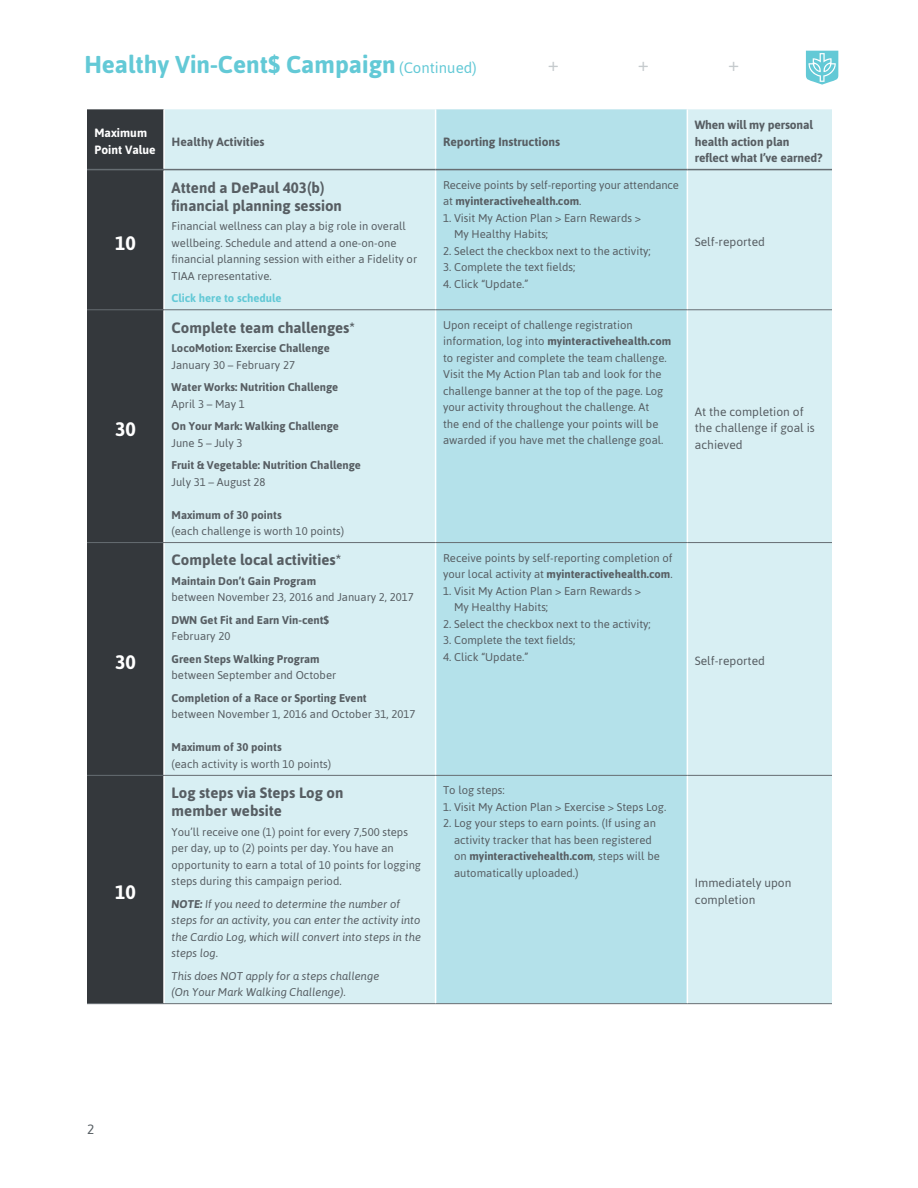
<style>
.page{position:relative;width:918px;height:1188px;background:#fff}
.page>*{position:absolute;margin:0;border:0;box-sizing:border-box;transform-origin:0 0}
.t1{font:700 24.3px "Asap";color:#63c9d6}
.t2{font:19.95px "Asap";color:#c5cacd}
.t3{font:19.95px "Asap";color:#f2f4f5}
.t4{font:19.95px "Asap";color:#e6e8ea}
.t5{font:19.95px "Asap";color:#dadde0}
.t6{font:700 19.5px "Asap";color:#fff}
.t7{font:700 15px/18px "Asap";color:#575e63}
.Intro_Text{font:13.5px "Asap";color:#575e63}
.t8{font:12px/16.5px "Asap";color:#575e63}
.t9{font:700 12px/16.5px "Asap";letter-spacing:-.01em;color:#575e63}
.t10{font:700 12px/16.5px "Asap";color:#fff}
.t11{font:11.25px/16.5px "Asap";color:#575e63}
.t12{font:700 11.25px/16.5px "Asap";color:#575e63}
.t13{font:italic 11.25px/16.5px "Asap";color:#575e63}
.t14{font:700 11.25px "Asap";color:#63c9d6}
.s1{font-weight:400;font-size:15px}
.s2{font-weight:700}
.s3{font-weight:400}
</style>
<div class="page">
<svg style="left:806px;top:51px;width:32px;height:34px"></svg>
<div style="left:87px;top:109px;width:76px;height:894px;background:#34383c"></div>
<div style="left:165px;top:109px;width:667px;height:894px;background:#d8eff3"></div>
<div style="left:436px;top:109px;width:251px;height:894px;background:#b4e1ea"></div>
<hr style="left:435px;top:170px;width:1px;height:139px;background:#fff">
<hr style="left:687px;top:170px;width:1px;height:139px;background:#fff">
<hr style="left:435px;top:310px;width:1px;height:232px;background:#fff">
<hr style="left:687px;top:310px;width:1px;height:232px;background:#fff">
<hr style="left:435px;top:543px;width:1px;height:232px;background:#fff">
<hr style="left:687px;top:543px;width:1px;height:232px;background:#fff">
<hr style="left:435px;top:776px;width:1px;height:227px;background:#fff">
<hr style="left:687px;top:776px;width:1px;height:227px;background:#fff">
<hr style="left:435px;top:109px;width:1px;height:60px;background:#fff">
<hr style="left:687px;top:109px;width:1px;height:60px;background:#fff">
<hr style="left:87px;top:169px;width:77px;height:1px;background:#666d72">
<hr style="left:164px;top:169px;width:272px;height:1px;background:#666d72">
<hr style="left:436px;top:169px;width:251px;height:1px;background:#666d72">
<hr style="left:687px;top:169px;width:145px;height:1px;background:#666d72">
<hr style="left:87px;top:309px;width:77px;height:1px;background:#666d72">
<hr style="left:164px;top:309px;width:272px;height:1px;background:#666d72">
<hr style="left:436px;top:309px;width:251px;height:1px;background:#666d72">
<hr style="left:687px;top:309px;width:145px;height:1px;background:#666d72">
<hr style="left:87px;top:542px;width:77px;height:1px;background:#666d72">
<hr style="left:164px;top:542px;width:272px;height:1px;background:#666d72">
<hr style="left:436px;top:542px;width:251px;height:1px;background:#666d72">
<hr style="left:687px;top:542px;width:145px;height:1px;background:#666d72">
<hr style="left:87px;top:775px;width:77px;height:1px;background:#666d72">
<hr style="left:164px;top:775px;width:272px;height:1px;background:#666d72">
<hr style="left:436px;top:775px;width:251px;height:1px;background:#666d72">
<hr style="left:687px;top:775px;width:145px;height:1px;background:#666d72">
<hr style="left:87px;top:1003px;width:77px;height:1px;background:#666d72">
<hr style="left:164px;top:1003px;width:272px;height:1px;background:#666d72">
<hr style="left:436px;top:1003px;width:251px;height:1px;background:#666d72">
<hr style="left:687px;top:1003px;width:145px;height:1px;background:#666d72">
<p class="t1" style="left:84px;top:48px;width:394px">Healthy Vin-Cent$ Campaign <span class="s1">(Continued)</span></p>
<p class="t2" style="left:97px;top:51px;width:13px">+</p>
<p class="t2" style="left:187px;top:51px;width:13px">+</p>
<p class="t2" style="left:277px;top:51px;width:13px">+</p>
<p class="t2" style="left:367px;top:51px;width:13px">+</p>
<p class="t2" style="left:458px;top:51px;width:13px">+</p>
<p class="t2" style="left:548px;top:51px;width:13px">+</p>
<p class="t2" style="left:638px;top:51px;width:13px">+</p>
<p class="t2" style="left:728px;top:51px;width:13px">+</p>
<p class="t5" style="left:97px;top:111px;width:13px">+</p>
<p class="t10" style="left:94px;top:124px;width:63px">Maximum<br>Point Value</p>
<p class="t9" style="left:172px;top:133px;width:95px">Healthy Activities</p>
<p class="t9" style="left:443px;top:133px;width:119px">Reporting Instructions</p>
<p class="t6" style="left:115px;top:230px;width:22px">10</p>
<p class="t6" style="left:115px;top:416px;width:22px">30</p>
<p class="t7" style="left:172px;top:178px;width:172px">Attend a DePaul 403(b) financial planning session</p>
<p class="t11" style="left:172px;top:218px;width:247px">Financial wellness can play a big role in overall wellbeing. Schedule and attend a one-on-one financial planning session with either a Fidelity or TIAA representative.</p>
<p class="t14" style="left:172px;top:291px;width:112px">Click here to schedule</p>
<p class="t4" style="left:187px;top:171px;width:13px">+</p>
<p class="t4" style="left:277px;top:171px;width:13px">+</p>
<p class="t3" style="left:187px;top:232px;width:13px">+</p>
<p class="t3" style="left:277px;top:232px;width:13px">+</p>
<p class="t3" style="left:367px;top:232px;width:13px">+</p>
<p class="t11" style="left:443px;top:176px;width:237px">Receive points by self-reporting your attendance at <span class="s2">myinteractivehealth.com</span>.</p>
<p class="t11" style="left:454px;top:209px;width:189px;text-indent:-11px">1. Visit My Action Plan &gt; Earn Rewards &gt;<br>My Healthy Habits;</p>
<p class="t11" style="left:443px;top:242px;width:209px">2. Select the checkbox next to the activity;</p>
<p class="t11" style="left:443px;top:259px;width:134px">3. Complete the text fields;</p>
<p class="t11" style="left:443px;top:275px;width:87px">4. Click “Update.”</p>
<p class="t4" style="left:458px;top:171px;width:13px">+</p>
<p class="t4" style="left:548px;top:171px;width:13px">+</p>
<p class="t4" style="left:638px;top:171px;width:13px">+</p>
<p class="t3" style="left:458px;top:232px;width:13px">+</p>
<p class="t3" style="left:548px;top:232px;width:13px">+</p>
<p class="t3" style="left:638px;top:232px;width:13px">+</p>
<p class="t7" style="left:172px;top:318px;width:185px">Complete team challenges*</p>
<p class="t12" style="left:172px;top:339px;width:160px">LocoMotion: Exercise Challenge<br><span class="s3">January 30 – February 27</span></p>
<p class="t12" style="left:172px;top:378px;width:168px">Water Works: Nutrition Challenge<br><span class="s3">April 3 – May 1</span></p>
<p class="t12" style="left:172px;top:417px;width:169px">On Your Mark: Walking Challenge<br><span class="s3">June 5 – July 3</span></p>
<p class="t12" style="left:172px;top:456px;width:191px">Fruit &amp; Vegetable: Nutrition Challenge<br><span class="s3">July 31 – August 28</span></p>
<p class="t11" style="left:172px;top:506px;width:174px"><span class="s2">Maximum of 30 points<br></span>(each challenge is worth 10 points)</p>
<p class="t11" style="left:443px;top:316px;width:230px">Upon receipt of challenge registration information, log into <span class="s2">myinteractivehealth.com </span>to register and complete the team challenge.<br>Visit the My Action Plan tab and look for the challenge banner at the top of the page. Log your activity throughout the challenge. At<br>the end of the challenge your points will be awarded if you have met the challenge goal.</p>
<p class="t9" style="left:695px;top:116px;width:129px">When will my personal health action plan reflect what I’ve earned?</p>
<p class="t5" style="left:728px;top:111px;width:13px">+</p>
<p class="t8" style="left:695px;top:233px;width:72px">Self-reported</p>
<p class="t3" style="left:728px;top:232px;width:13px">+</p>
<p class="t8" style="left:695px;top:403px;width:122px">At the completion of the challenge if goal is achieved</p>
<p class="t6" style="left:115px;top:649px;width:22px">30</p>
<p class="t6" style="left:115px;top:880px;width:22px">10</p>
<p class="t7" style="left:172px;top:551px;width:171px">Complete local activities*</p>
<p class="t11" style="left:172px;top:572px;width:244px"><span class="s2">Maintain Don’t Gain Program<br></span>between November 23, 2016 and January 2, 2017</p>
<p class="t12" style="left:172px;top:611px;width:159px">DWN Get Fit and Earn Vin-cent$<br><span class="s3">February 20</span></p>
<p class="t11" style="left:172px;top:650px;width:166px"><span class="s2">Green Steps Walking Program </span>between September and October</p>
<p class="t11" style="left:172px;top:689px;width:246px"><span class="s2">Completion of a Race or Sporting Event<br></span>between November 1, 2016 and October 31, 2017</p>
<p class="t11" style="left:172px;top:739px;width:161px"><span class="s2">Maximum of 30 points<br></span>(each activity is worth 10 points)</p>
<p class="t7" style="left:172px;top:783px;width:173px">Log steps via Steps Log on member website</p>
<p class="t11" style="left:172px;top:823px;width:251px">You’ll receive one (1) point for every 7,500 steps per day, up to (2) points per day. You have an opportunity to earn a total of 10 points for logging steps during this campaign period.</p>
<p class="t13" style="left:172px;top:895px;width:251px"><span class="s2">NOTE:</span> If you need to determine the number of steps for an activity, you can enter the activity into the Cardio Log, which will convert into steps in the steps log.</p>
<p class="t13" style="left:172px;top:967px;width:209px">This does NOT apply for a steps challenge (On Your Mark Walking Challenge).</p>
<p class="t11" style="left:443px;top:549px;width:231px">Receive points by self-reporting completion of your local activity at <span class="s2">myinteractivehealth.com</span>.</p>
<p class="t11" style="left:454px;top:582px;width:189px;text-indent:-11px">1. Visit My Action Plan &gt; Earn Rewards &gt;<br>My Healthy Habits;</p>
<p class="t11" style="left:443px;top:615px;width:209px">2. Select the checkbox next to the activity;</p>
<p class="t11" style="left:443px;top:631px;width:134px">3. Complete the text fields;</p>
<p class="t11" style="left:443px;top:648px;width:87px">4. Click “Update.”</p>
<p class="t8" style="left:695px;top:652px;width:72px">Self-reported</p>
<p class="t11" style="left:443px;top:782px;width:63px">To log steps:</p>
<p class="t11" style="left:443px;top:798px;width:225px">1. Visit My Action Plan &gt; Exercise &gt; Steps Log.</p>
<p class="t11" style="left:454px;top:815px;width:207px;text-indent:-11px">2. Log your steps to earn points. (If using an activity tracker that has been registered on <span class="s2">myinteractivehealth.com</span>, steps will be automatically uploaded.)</p>
<p class="t8" style="left:695px;top:875px;width:98px">Immediately upon completion</p>
<p class="Intro_Text" style="left:87px;top:1120px;width:9px">2</p>
</div>
